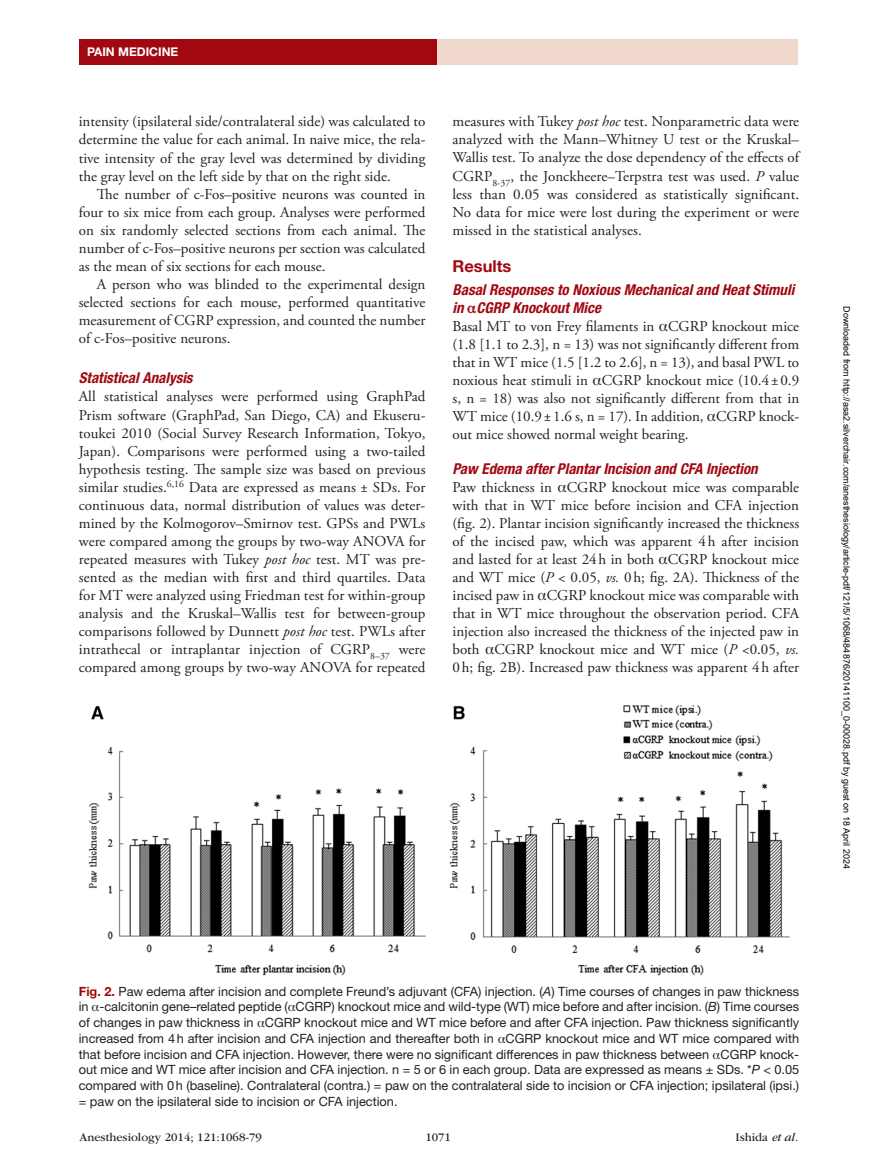
<style>
.page{position:relative;width:878px;height:1175px;background:#fff}
.page>*{position:absolute;margin:0;border:0;box-sizing:border-box;transform-origin:0 0}
.t1{font:700 16.5px "Helvetica Neue LT Std";color:#a1080f}
.t2{font:15px/18px "Adobe Garamond Pro";color:#231f20;text-align:justify}
.t3{font:italic 700 condensed 15px/18px "Helvetica Neue LT Std";color:#a1080f}
.t4{font:12.75px/15.8px "Helvetica Neue LT Std";color:#231f20;text-align:justify}
.t5{font:12px "ITC Garamond Std";color:#231f20}
.t6{font:700 12px "Helvetica Neue LT Std";color:#fff}
.t7{font:9px "Arial";color:#000}
.s1{font-style:italic}
.s2{font-family:"Gandhari Unicode";font-style:normal;font-stretch:normal}
.s3{font-family:"Gandhari Unicode"}
.s4{font-weight:700;color:#a1080f}
</style>
<div class="page">
<div style="left:432px;top:39px;width:365px;height:26px;background:#f1d8cd"></div>
<div style="left:79px;top:39px;width:357px;height:25px;background:#a1080f"></div>
<img style="left:88px;top:705px;width:702px;height:271px">
<p class="t6" style="left:87px;top:44px;width:93px">PAIN MEDICINE</p>
<p class="t2" style="left:79px;top:113px;width:348px">intensity (ipsilateral side/contralateral side) was calculated to determine the value for each animal. In naive mice, the rela&shy;tive intensity of the gray level was determined by dividing the gray level on the left side by that on the right side.</p>
<p class="t2" style="left:79px;top:185px;width:348px;text-indent:18px">The number of c-Fos–positive neurons was counted in four to six mice from each group. Analyses were performed on six randomly selected sections from each animal. The number of c-Fos–positive neurons per section was calculated as the mean of six sections for each mouse.</p>
<p class="t2" style="left:79px;top:275px;width:348px;text-indent:18px">A person who was blinded to the experimental design selected sections for each mouse, performed quantitative measurement of CGRP expression, and counted the number of c-Fos–positive neurons.</p>
<p class="t3" style="left:79px;top:369px;width:115px">Statistical Analysis</p>
<p class="t2" style="left:79px;top:388px;width:348px">All statistical analyses were performed using GraphPad Prism software (GraphPad, San Diego, CA) and Ekuseru&shy;toukei 2010 (Social Survey Research Information, Tokyo, Japan). Comparisons were performed using a two-tailed hypothesis testing. The sample size was based on previous similar studies.<sup>6,16</sup> Data are expressed as means ± SDs. For continuous data, normal distribution of values was deter&shy;mined by the Kolmogorov–Smirnov test. GPSs and PWLs were compared among the groups by two-way ANOVA for repeated measures with Tukey <span class="s1">post hoc</span> test. MT was pre&shy;sented as the median with first and third quartiles. Data for MT were analyzed using Friedman test for within-group analysis and the Kruskal–Wallis test for between-group comparisons followed by Dunnett <span class="s1">post hoc</span> test. PWLs after intrathecal or intraplantar injection of CGRP<sub>8–37</sub> were compared among groups by two-way ANOVA for repeated</p>
<p class="t2" style="left:452px;top:113px;width:348px">measures with Tukey <span class="s1">post hoc</span> test. Nonparametric data were analyzed with the Mann–Whitney U test or the Kruskal– Wallis test. To analyze the dose dependency of the effects of CGRP<sub>8-37</sub>, the Jonckheere–Terpstra test was used. <span class="s1">P</span> value less than 0.05 was considered as statistically significant.<br>No data for mice were lost during the experiment or were missed in the statistical analyses.</p>
<p class="t1" style="left:452px;top:256px;width:60px">Results</p>
<p class="t3" style="left:452px;top:280px;width:343px">Basal Responses to Noxious Mechanical and Heat Stimuli in <span class="s2">α</span>CGRP Knockout Mice</p>
<p class="t2" style="left:452px;top:317px;width:348px">Basal MT to von Frey filaments in <span class="s3">α</span>CGRP knockout mice (1.8 [1.1 to 2.3], n = 13) was not significantly different from that in WT mice (1.5 [1.2 to 2.6], n = 13), and basal PWL to noxious heat stimuli in <span class="s3">α</span>CGRP knockout mice (10.4±0.9 s, n = 18) was also not significantly different from that in WT mice (10.9 ±1.6 s, n = 17). In addition, <span class="s3">α</span>CGRP knock&shy;out mice showed normal weight bearing.</p>
<p class="t3" style="left:452px;top:459px;width:307px">Paw Edema after Plantar Incision and CFA Injection</p>
<p class="t2" style="left:452px;top:478px;width:348px">Paw thickness in <span class="s3">α</span>CGRP knockout mice was comparable with that in WT mice before incision and CFA injection (fig. 2). Plantar incision significantly increased the thickness of the incised paw, which was apparent 4h after incision and lasted for at least 24h in both <span class="s3">α</span>CGRP knockout mice and WT mice (<span class="s1">P</span> &lt; 0.05, <span class="s1">vs.</span> 0h; fig. 2A). Thickness of the incised paw in <span class="s3">α</span>CGRP knockout mice was comparable with that in WT mice throughout the observation period. CFA injection also increased the thickness of the injected paw in both <span class="s3">α</span>CGRP knockout mice and WT mice (<span class="s1">P</span> &lt;0.05, <span class="s1">vs.<br></span>0h; fig. 2B). Increased paw thickness was apparent 4h after</p>
<p class="t7" style="left:850px;top:306px;width:564px;rotate:90deg">Downloaded from http://asa2.silverchair.com/anesthesiology/article-pdf/121/5/1068/484876/20141100_0-00028.pdf by guest on 18 April 2024</p>
<p class="t4" style="left:79px;top:983px;width:722px"><span class="s4">Fig. 2.</span> Paw edema after incision and complete Freund’s adjuvant (CFA) injection. (<span class="s1">A</span>) Time courses of changes in paw thickness in <span class="s3">α</span>-calcitonin gene–related peptide (<span class="s3">α</span>CGRP) knockout mice and wild-type (WT) mice before and after incision. (<span class="s1">B</span>) Time courses of changes in paw thickness in <span class="s3">α</span>CGRP knockout mice and WT mice before and after CFA injection. Paw thickness significantly increased from 4h after incision and CFA injection and thereafter both in <span class="s3">α</span>CGRP knockout mice and WT mice compared with that before incision and CFA injection. However, there were no significant differences in paw thickness between <span class="s3">α</span>CGRP knock&shy;out mice and WT mice after incision and CFA injection. n = 5 or 6 in each group. Data are expressed as means ± SDs. *<span class="s1">P</span> &lt; 0.05 compared with 0h (baseline). Contralateral (contra.) = paw on the contralateral side to incision or CFA injection; ipsilateral (ipsi.) = paw on the ipsilateral side to incision or CFA injection.</p>
<p class="t5" style="left:80px;top:1130px;width:184px">Anesthesiology 2014; 121:1068-79</p>
<p class="t5" style="left:425px;top:1130px;width:27px">1071</p>
<p class="t5" style="left:735px;top:1130px;width:64px">Ishida <span class="s1">et al.</span></p>
</div>
